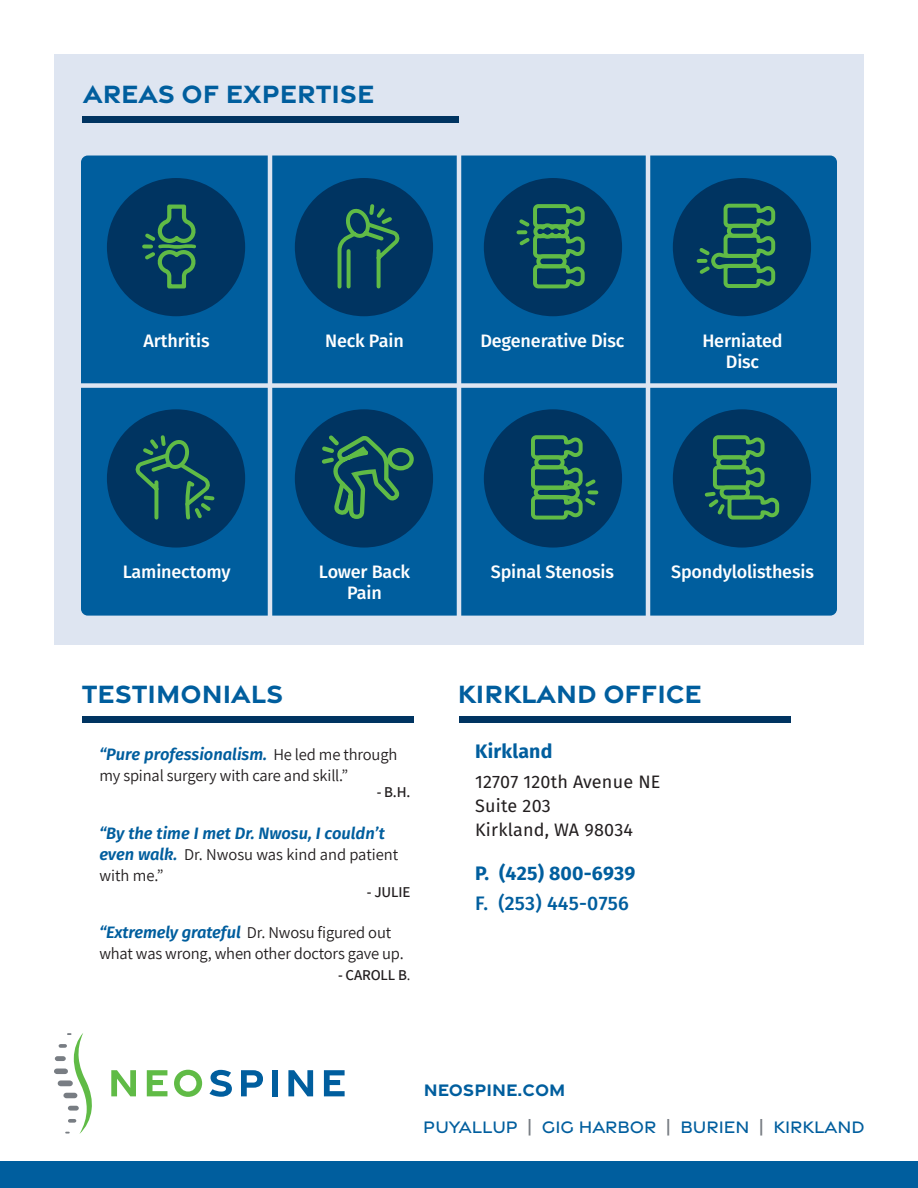
<style>
.page{position:relative;width:918px;height:1188px;background:#fff}
.page>*{position:absolute;margin:0;border:0;box-sizing:border-box;transform-origin:0 0}
.t1{font:700 27px "Gravesend Sans";color:#005e9e}
.t2{font:700 19.5px "Fira Sans";letter-spacing:.01em;color:#005e9e}
.t3{font:500 19.5px "Fira Sans";letter-spacing:.01em;color:#005e9e}
.t4{font:500 18px/21px "Fira Sans";letter-spacing:-.01em;color:#fff;text-align:center}
.t5{font:18px/24px "Fira Sans";letter-spacing:.01em;color:#231f20}
.t6{font:500 18px "Gravesend Sans";color:#005e9e}
.t7{font:700 18px "Gravesend Sans";color:#005e9e}
.t8{font:16.5px/21px "Assistant";letter-spacing:-.01em;color:#231f20}
.t9{font:italic 600 16.5px "Fira Sans";color:#005e9e}
.t10{font:600 15px "Assistant";letter-spacing:-.01em;color:#231f20}
.s1{font-family:"Assistant";font-weight:400;font-style:normal;color:#231f20}
.s2{font-family:"Fira Sans";font-weight:600;font-style:italic;color:#005e9e}
.s3{font-weight:400}
.s4{color:#787d83}
</style>
<div class="page">
<div style="left:0;top:1161px;width:918px;height:27px;background:#005e9e"></div>
<div style="left:54px;top:54px;width:810px;height:591px;background:#dee5f1"></div>
<div style="left:82px;top:116px;width:377px;height:7px;background:#003461"></div>
<div style="left:82px;top:716px;width:331px;height:7px;background:#003461"></div>
<div style="left:459px;top:716px;width:331px;height:7px;background:#003461"></div>
<div style="left:81px;top:156px;width:756px;height:460px;background:#005e9e;border-radius:7px"></div>
<div style="left:673px;top:178px;width:138px;height:138px;background:#003461;border-radius:50%"></div>
<div style="left:673px;top:409px;width:138px;height:139px;background:#003461;border-radius:50%"></div>
<div style="left:484px;top:178px;width:138px;height:138px;background:#003461;border-radius:50%"></div>
<div style="left:484px;top:409px;width:138px;height:139px;background:#003461;border-radius:50%"></div>
<div style="left:295px;top:178px;width:138px;height:138px;background:#003461;border-radius:50%"></div>
<div style="left:295px;top:409px;width:138px;height:139px;background:#003461;border-radius:50%"></div>
<div style="left:107px;top:178px;width:138px;height:138px;background:#003461;border-radius:50%"></div>
<div style="left:107px;top:409px;width:138px;height:139px;background:#003461;border-radius:50%"></div>
<svg style="left:696px;top:203px;width:80px;height:85px"></svg>
<svg style="left:516px;top:204px;width:69px;height:85px"></svg>
<svg style="left:142px;top:204px;width:54px;height:85px"></svg>
<svg style="left:704px;top:435px;width:76px;height:85px"></svg>
<svg style="left:319px;top:155px;width:97px;height:364px"></svg>
<svg style="left:135px;top:435px;width:80px;height:85px"></svg>
<svg style="left:531px;top:435px;width:68px;height:85px"></svg>
<div style="left:72px;top:383px;width:783px;height:5px;background:#dee5f1"></div>
<hr style="left:457px;top:151px;width:4px;height:473px;background:#dee5f1">
<hr style="left:268px;top:151px;width:4px;height:473px;background:#dee5f1">
<hr style="left:646px;top:151px;width:4px;height:473px;background:#dee5f1">
<svg style="left:209px;top:1070px;width:23px;height:27px"></svg>
<svg style="left:241px;top:1070px;width:22px;height:26px"></svg>
<div style="left:272px;top:1070px;width:6px;height:26px;background:#005e9e"></div>
<svg style="left:288px;top:1070px;width:25px;height:26px"></svg>
<svg style="left:324px;top:1070px;width:21px;height:26px"></svg>
<svg style="left:111px;top:1070px;width:25px;height:26px"></svg>
<svg style="left:147px;top:1070px;width:20px;height:26px"></svg>
<svg style="left:174px;top:1070px;width:28px;height:27px"></svg>
<svg style="left:54px;top:1033px;width:38px;height:101px"></svg>
<h1 class="t1" style="left:83px;top:76px;width:293px">AREAS OF EXPERTISE</h1>
<p class="t4" style="left:143px;top:330px;width:68px">Arthritis</p>
<p class="t4" style="left:123px;top:561px;width:109px">Laminectomy</p>
<p class="t4" style="left:325px;top:330px;width:80px">Neck Pain</p>
<p class="t4" style="left:480px;top:330px;width:146px">Degenerative Disc</p>
<p class="t4" style="left:702px;top:330px;width:82px">Herniated<br>Disc</p>
<p class="t4" style="left:319px;top:561px;width:93px">Lower Back<br>Pain</p>
<p class="t4" style="left:491px;top:561px;width:125px">Spinal Stenosis</p>
<p class="t4" style="left:671px;top:561px;width:144px">Spondylolisthesis</p>
<h1 class="t1" style="left:82px;top:676px;width:203px">TESTIMONIALS</h1>
<h1 class="t1" style="left:458px;top:676px;width:246px">KIRKLAND OFFICE</h1>
<p class="t9" style="left:99px;top:743px;width:299px">“Pure professionalism. <span class="s1">He led me through</span></p>
<p class="t8" style="left:99px;top:764px;width:250px">my spinal surgery with care and skill.”</p>
<p class="t10" style="left:377px;top:782px;width:35px">- B.H.</p>
<p class="t9" style="left:99px;top:821px;width:287px">“By the time I met Dr. Nwosu, I couldn’t</p>
<p class="t8" style="left:99px;top:843px;width:301px"><span class="s2">even walk.</span> Dr. Nwosu was kind and patient with me.”</p>
<p class="t10" style="left:367px;top:882px;width:45px">- JULIE</p>
<p class="t9" style="left:99px;top:921px;width:293px">“Extremely grateful <span class="s1">Dr. Nwosu figured out</span></p>
<p class="t8" style="left:99px;top:943px;width:306px">what was wrong, when other doctors gave up.</p>
<p class="t10" style="left:338px;top:965px;width:74px">- CAROLL B<span class="s3">.</span></p>
<p class="t2" style="left:475px;top:737px;width:79px">Kirkland</p>
<p class="t5" style="left:475px;top:770px;width:187px">12707 120th Avenue NE<br>Suite 203<br>Kirkland, WA 98034</p>
<p class="t2" style="left:475px;top:860px;width:162px">P. (425) 800-6939</p>
<p class="t3" style="left:475px;top:890px;width:155px">F. (253) 445-0756</p>
<p class="t7" style="left:424px;top:1078px;width:143px">NEOSPINE.COM</p>
<p class="t6" style="left:423px;top:1116px;width:443px">PUYALLUP <span class="s4">|</span> GIG HARBOR <span class="s4">|</span> BURIEN <span class="s4">|</span> KIRKLAND</p>
</div>
